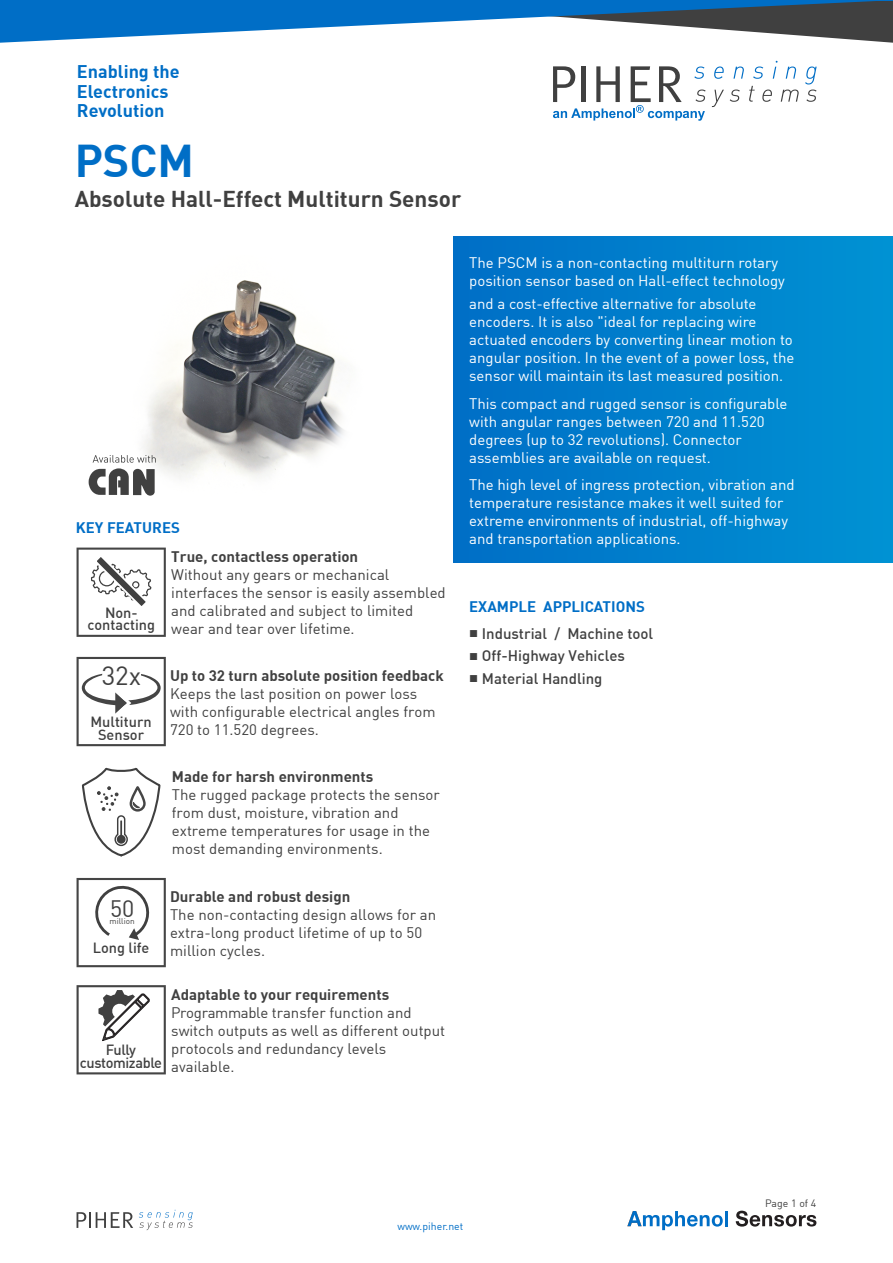
<style>
.page{position:relative;width:893px;height:1263px;background:#fff}
.page>*{position:absolute;margin:0;border:0;box-sizing:border-box;transform-origin:0 0}
.t1{font:700 45px "DIN";color:#006ec6}
.t2{font:25.95px "DIN";color:#404040}
.t3{font:23.25px "DIN";color:#404040}
.t4{font:700 22.5px "DIN";color:#404040}
.t5{font:700 18px/19.8px "DIN";color:#006ec6}
.t6{font:15px/18px "DIN";color:#fff}
.t7{font:15px/18px "DIN";color:#404040}
.t8{font:700 15px "DIN";color:#404040}
.t9{font:500 15px "DIN";color:#404040}
.t10{font:700 15px "DIN";color:#006ec6}
.t11{font:500 14.55px/12.5px "DIN";color:#404040;text-align:center}
.t12{font:500 14.55px/12.5px "DIN";letter-spacing:-.025em;color:#404040;text-align:center}
.t13{font:10.5px "DIN";color:#006ec6}
.t14{font:10.5px "DIN";color:#404040}
.t15{font:8.25px "DIN";color:#404040}
.s1{font-family:"Arial";font-weight:400}
</style>
<div class="page">
<div style="left:453px;top:236px;width:440px;height:326px;background:linear-gradient(to right,#006ec6,#0092d3)"></div>
<hr style="left:725px;top:1211px;width:3px;height:15px;background:#006ec6">
<svg style="left:627px;top:1211px;width:96px;height:19px"></svg>
<svg style="left:736px;top:1211px;width:80px;height:15px"></svg>
<svg style="left:139px;top:1210px;width:54px;height:20px"></svg>
<svg style="left:77px;top:1212px;width:56px;height:16px"></svg>
<svg style="left:714px;top:67px;width:10px;height:12px"></svg>
<svg style="left:733px;top:67px;width:11px;height:12px"></svg>
<svg style="left:753px;top:67px;width:10px;height:12px"></svg>
<svg style="left:773px;top:61px;width:4px;height:18px"></svg>
<svg style="left:786px;top:67px;width:10px;height:12px"></svg>
<svg style="left:805px;top:67px;width:12px;height:17px"></svg>
<svg style="left:712px;top:90px;width:12px;height:17px"></svg>
<svg style="left:730px;top:90px;width:10px;height:12px"></svg>
<svg style="left:749px;top:86px;width:6px;height:16px"></svg>
<svg style="left:762px;top:90px;width:10px;height:12px"></svg>
<svg style="left:781px;top:90px;width:18px;height:12px"></svg>
<svg style="left:806px;top:90px;width:11px;height:12px"></svg>
<svg style="left:553px;top:66px;width:153px;height:55px"></svg>
<svg style="left:1px;top:1px;width:891px;height:42px"></svg>
<hr style="left:892px;top:0;width:1px;height:43px;background:#404040">
<hr style="left:0;top:0;width:1px;height:43px;background:#006ec6">
<hr style="left:0;top:0;width:893px;height:1px;background:#006ec6">
<img style="left:143px;top:280px;width:201px;height:198px">
<svg style="left:77px;top:657px;width:89px;height:89px"></svg>
<svg style="left:77px;top:548px;width:89px;height:89px"></svg>
<svg style="left:81px;top:767px;width:80px;height:90px"></svg>
<svg style="left:77px;top:878px;width:89px;height:89px"></svg>
<svg style="left:77px;top:985px;width:89px;height:89px"></svg>
<svg style="left:89px;top:455px;width:67px;height:41px"></svg>
<p class="t5" style="left:77px;top:63px;width:104px">Enabling the<br>Electronics<br>Revolution</p>
<h1 class="t1" style="left:75px;top:145px;width:121px">PSCM</h1>
<h3 class="t4" style="left:75px;top:191px;width:388px">Absolute Hall-Effect Multiturn Sensor</h3>
<p class="t10" style="left:76px;top:523px;width:106px">KEY FEATURES</p>
<p class="t11" style="left:88px;top:608px;width:69px">Non&shy;contacting</p>
<h2 class="t2" style="left:102px;top:666px;width:41px">32x</h2>
<p class="t11" style="left:90px;top:717px;width:63px">Multiturn<br>Sensor</p>
<p class="t8" style="left:171px;top:552px;width:188px">True, contactless operation</p>
<p class="t7" style="left:171px;top:568px;width:276px">Without any gears or mechanical interfaces the sensor is easily assembled and calibrated and subject to limited wear and tear over lifetime.</p>
<p class="t8" style="left:170px;top:670px;width:275px">Up to 32 turn absolute position feedback</p>
<p class="t7" style="left:170px;top:686px;width:267px">Keeps the last position on power loss with configurable electrical angles from<br>720 to 11.520 degrees.</p>
<p class="t8" style="left:172px;top:771px;width:203px">Made for harsh environments</p>
<p class="t7" style="left:172px;top:787px;width:269px">The rugged package protects the sensor from dust, moisture, vibration and extreme temperatures for usage in the most demanding environments.</p>
<h3 class="t3" style="left:110px;top:900px;width:26px">50</h3>
<p class="t15" style="left:110px;top:918px;width:27px">million</p>
<p class="t11" style="left:93px;top:943px;width:58px">Long life</p>
<p class="t8" style="left:170px;top:891px;width:182px">Durable and robust design</p>
<p class="t7" style="left:170px;top:907px;width:268px">The non-contacting design allows for an extra-long product lifetime of up to 50 million cycles.</p>
<p class="t12" style="left:80px;top:1045px;width:84px">Fully customizable</p>
<p class="t8" style="left:171px;top:989px;width:219px">Adaptable to your requirements</p>
<p class="t7" style="left:171px;top:1005px;width:275px">Programmable transfer function and switch outputs as well as different output protocols and redundancy levels available.</p>
<p class="t6" style="left:469px;top:256px;width:317px">The PSCM is a non-contacting multiturn rotary position sensor based on Hall-effect technology</p>
<p class="t6" style="left:469px;top:296px;width:327px">and a cost-effective alternative for absolute encoders. It is also "ideal for replacing wire actuated encoders by converting linear motion to angular position. In the event of a power loss, the sensor will maintain its last measured position.</p>
<p class="t6" style="left:469px;top:397px;width:320px">This compact and rugged sensor is configurable with angular ranges between 720 and 11.520 degrees (up to 32 revolutions). Connector assemblies are available on request.</p>
<p class="t6" style="left:469px;top:478px;width:327px">The high level of ingress protection, vibration and temperature resistance makes it well suited for extreme environments of industrial, off-highway and transportation applications.</p>
<p class="t10" style="left:469px;top:601px;width:177px">EXAMPLE APPLICATIONS</p>
<p class="t9" style="left:469px;top:628px;width:186px"><span class="s1">■</span> Industrial / Machine tool</p>
<p class="t9" style="left:469px;top:651px;width:157px"><span class="s1">■</span> Off-Highway Vehicles</p>
<p class="t9" style="left:469px;top:673px;width:135px"><span class="s1">■</span> Material Handling</p>
<p class="t14" style="left:765px;top:1199px;width:53px">Page 1 of 4</p>
<p class="t13" style="left:397px;top:1223px;width:67px">www.piher.net</p>
</div>
